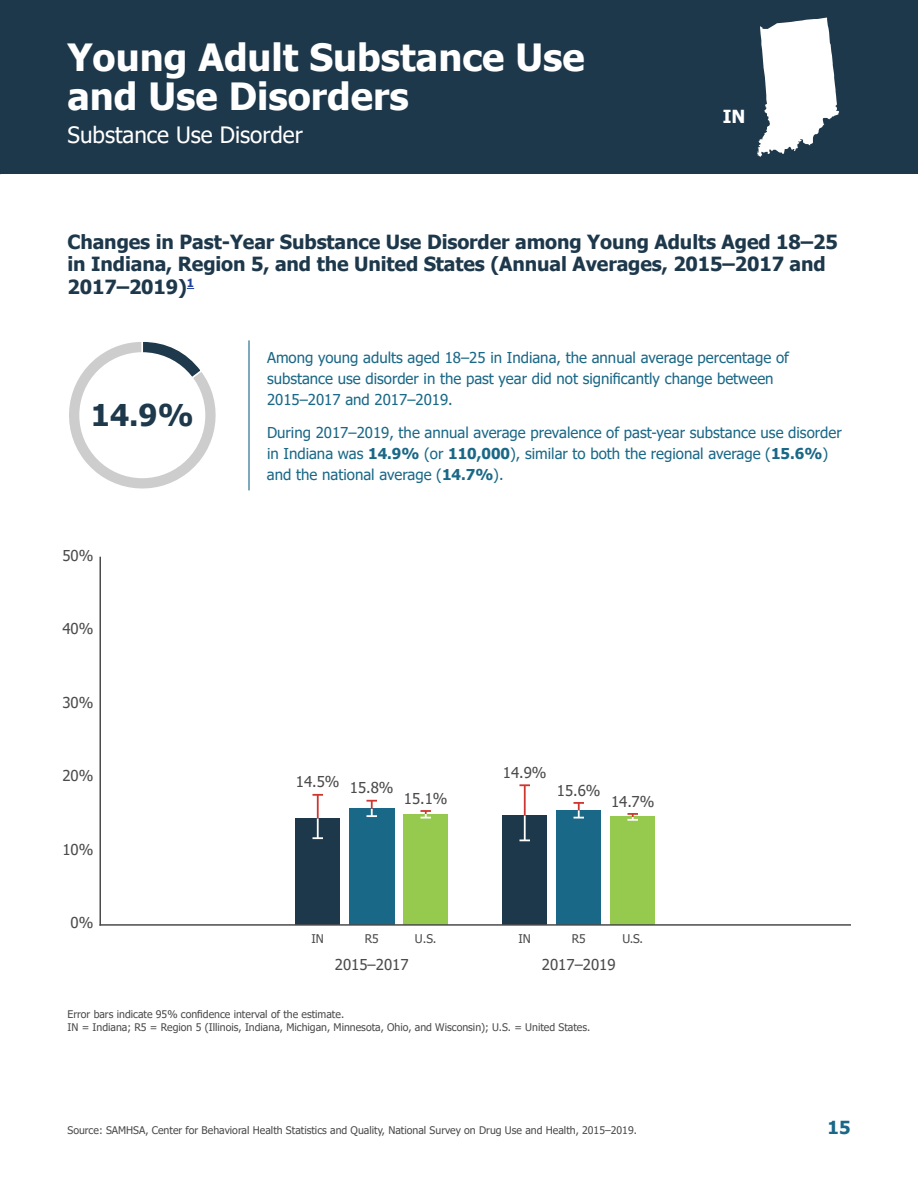
<style>
.page{position:relative;width:918px;height:1188px;background:#fff}
.page>*{position:absolute;margin:0;border:0;box-sizing:border-box;transform-origin:0 0}
.t1{font:700 37.5px/39px "Tahoma";color:#fff}
.t2{font:700 30px "Tahoma";color:#1e394b}
.t3{font:22.5px "Tahoma";color:#fff}
.t4{font:700 19.5px/22.5px "Tahoma";letter-spacing:-.005em;color:#1e384b}
.t5{font:700 18px "Tahoma";color:#1a6887}
.t6{font:700 18px "Tahoma";color:#fff}
.t7{font:15px/21px "Tahoma";color:#1a6887}
.t8{font:15px "Tahoma";color:#4b4b4b}
.t9{font:12px "Tahoma";color:#4b4b4b}
.t10{font:10.5px "Tahoma";color:#4b4b4b}
.s1{font-weight:700}
</style>
<div class="page">
<div style="left:0;top:0;width:918px;height:174px;background:#1e384b"></div>
<svg style="left:757px;top:18px;width:82px;height:139px"></svg>
<hr style="left:248px;top:340px;width:2px;height:150px;background:#1a6887">
<svg style="left:69px;top:341px;width:147px;height:148px"></svg>
<div style="left:79px;top:352px;width:126px;height:126px;background:#fff;border-radius:50%"></div>
<img style="left:99px;top:556px;width:751px;height:370px">
<h1 class="t1" style="left:68px;top:40px;width:519px">Young Adult Substance Use and Use Disorders</h1>
<h3 class="t3" style="left:68px;top:120px;width:237px">Substance Use Disorder</h3>
<p class="t6" style="left:723px;top:104px;width:24px">IN</p>
<p class="t4" style="left:68px;top:231px;width:772px">Changes in Past-Year Substance Use Disorder among Young Adults Aged 18–25 in Indiana, Region 5, and the United States (Annual Averages, 2015–2017 and<br>2017–2019)<sup>1</sup></p>
<h2 class="t2" style="left:91px;top:394px;width:104px">14.9%</h2>
<p class="t8" style="left:62px;top:545px;width:33px">50%</p>
<p class="t8" style="left:62px;top:619px;width:33px">40%</p>
<p class="t8" style="left:62px;top:692px;width:33px">30%</p>
<p class="t8" style="left:62px;top:766px;width:33px">20%</p>
<p class="t8" style="left:62px;top:839px;width:33px">10%</p>
<p class="t8" style="left:71px;top:913px;width:24px">0%</p>
<p class="t7" style="left:267px;top:348px;width:523px">Among young adults aged 18–25 in Indiana, the annual average percentage of substance use disorder in the past year did not significantly change between<br>2015–2017 and 2017–2019.</p>
<p class="t7" style="left:267px;top:423px;width:576px">During 2017–2019, the annual average prevalence of past-year substance use disorder in Indiana was <span class="s1">14.9%</span> (or <span class="s1">110,000</span>), similar to both the regional average (<span class="s1">15.6%</span>) and the national average (<span class="s1">14.7%</span>).</p>
<p class="t8" style="left:296px;top:775px;width:99px">14.5% 15.8%</p>
<p class="t8" style="left:404px;top:788px;width:45px">15.1%</p>
<p class="t8" style="left:503px;top:762px;width:45px">14.9%</p>
<p class="t8" style="left:557px;top:780px;width:45px">15.6%</p>
<p class="t8" style="left:611px;top:791px;width:45px">14.7%</p>
<p class="t9" style="left:312px;top:931px;width:14px">IN</p>
<p class="t9" style="left:365px;top:931px;width:16px">R5</p>
<p class="t9" style="left:415px;top:931px;width:23px">U.S.</p>
<p class="t9" style="left:519px;top:931px;width:14px">IN</p>
<p class="t9" style="left:572px;top:931px;width:15px">R5</p>
<p class="t9" style="left:623px;top:931px;width:22px">U.S.</p>
<p class="t8" style="left:335px;top:955px;width:75px">2015–2017</p>
<p class="t8" style="left:542px;top:955px;width:75px">2017–2019</p>
<p class="t10" style="left:68px;top:1008px;width:278px">Error bars indicate 95% confidence interval of the estimate.</p>
<p class="t10" style="left:68px;top:1020px;width:524px">IN = Indiana; R5 = Region 5 (Illinois, Indiana, Michigan, Minnesota, Ohio, and Wisconsin); U.S. = United States.</p>
<p class="t10" style="left:68px;top:1123px;width:571px">Source: SAMHSA, Center for Behavioral Health Statistics and Quality, National Survey on Drug Use and Health, 2015–2019.</p>
<p class="t5" style="left:828px;top:1115px;width:24px">15</p>
</div>
